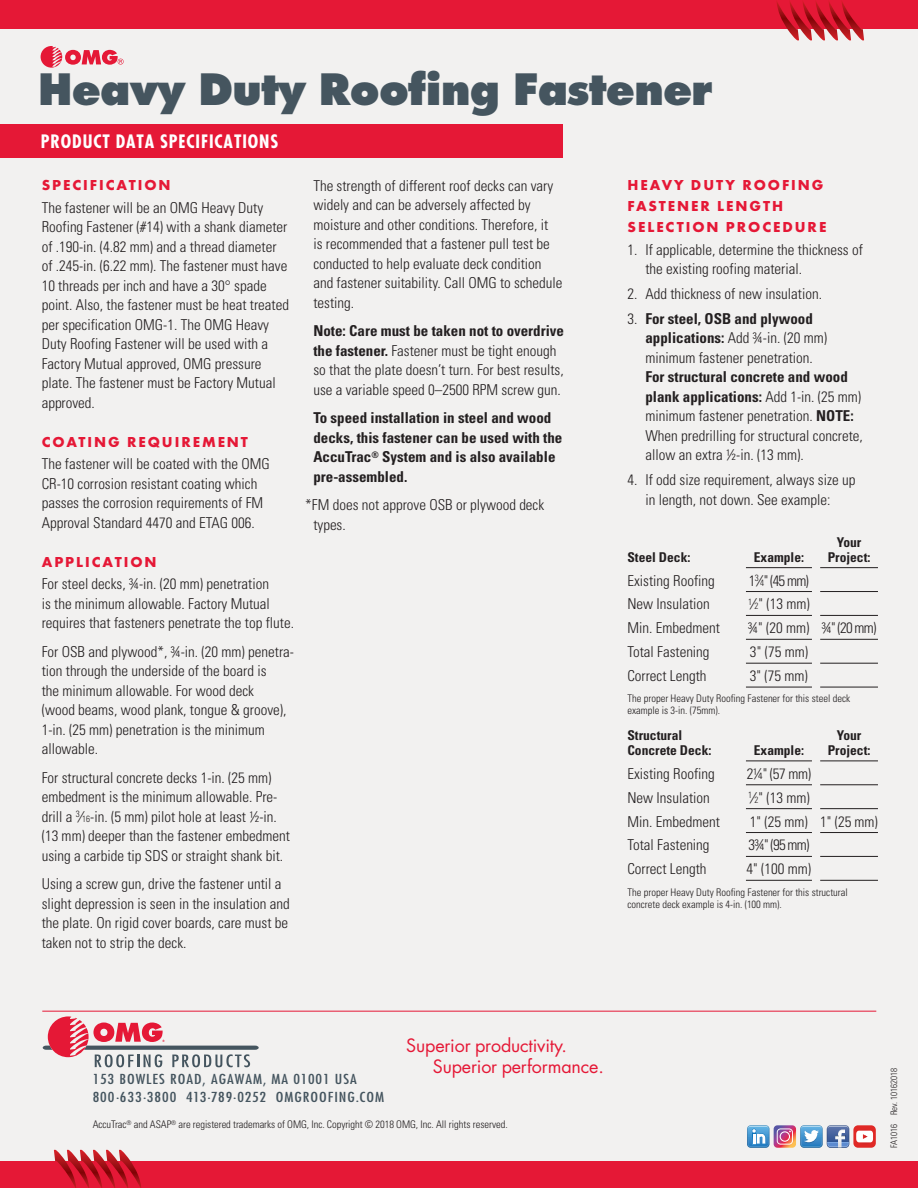
<style>
.page{position:relative;width:918px;height:1188px;background:#f2f1f0}
.page>*{position:absolute;margin:0;border:0;box-sizing:border-box;transform-origin:0 0}
.t1{font:800 42px "Futura";letter-spacing:-.02em;color:#45555f}
.t2{font:18px/21.5px "Futura";letter-spacing:-.01em;color:#e51836}
.t3{font:700 condensed 18px "Futura";letter-spacing:.05em;color:#fff}
.t4{font:300 condensed 15px/19.5px "Univers";color:#231f20}
.t5{font:700 condensed 15px/19.5px "Univers";color:#231f20}
.t6{font:700 15px/21px "Futura PT";letter-spacing:.13em;color:#e51836}
.t7{font:700 condensed 13.5px/15px "Univers";color:#231f20;text-align:center}
.t8{font:condensed 13.5px/17.9px "Futura";letter-spacing:.06em;color:#45555f;scale:1.2 1}
.t9{font:300 condensed 10.5px/12px "Univers";color:#231f20}
.t10{font:300 condensed 9px "Univers";color:#231f20}
.s1{font-size:9px}
.s2{font-weight:700}
</style>
<div class="page">
<div style="left:0;top:1161px;width:918px;height:27px;background:#e51836"></div>
<svg style="left:54px;top:1150px;width:87px;height:38px"></svg>
<svg style="left:43px;top:1016px;width:216px;height:51px"></svg>
<img style="left:747px;top:1125px;width:129px;height:23px">
<hr style="left:42px;top:1011px;width:834px;height:1px;background:#e51836">
<div style="left:0;top:0;width:918px;height:29px;background:#e51836"></div>
<svg style="left:777px;top:2px;width:87px;height:38px"></svg>
<svg style="left:41px;top:46px;width:83px;height:22px"></svg>
<div style="left:0;top:124px;width:563px;height:34px;background:#e51836"></div>
<hr style="left:820px;top:567px;width:58px;height:1px;background:#231f20">
<hr style="left:820px;top:591px;width:58px;height:1px;background:#231f20">
<hr style="left:820px;top:615px;width:58px;height:1px;background:#231f20">
<hr style="left:820px;top:639px;width:58px;height:1px;background:#231f20">
<hr style="left:746px;top:567px;width:66px;height:1px;background:#231f20">
<hr style="left:746px;top:591px;width:66px;height:1px;background:#231f20">
<hr style="left:746px;top:615px;width:66px;height:1px;background:#231f20">
<hr style="left:746px;top:639px;width:66px;height:1px;background:#231f20">
<hr style="left:746px;top:663px;width:66px;height:1px;background:#231f20">
<hr style="left:820px;top:663px;width:58px;height:1px;background:#231f20">
<hr style="left:746px;top:687px;width:66px;height:1px;background:#231f20">
<hr style="left:820px;top:687px;width:58px;height:1px;background:#231f20">
<hr style="left:820px;top:761px;width:58px;height:1px;background:#231f20">
<hr style="left:820px;top:784px;width:58px;height:1px;background:#231f20">
<hr style="left:820px;top:808px;width:58px;height:1px;background:#231f20">
<hr style="left:820px;top:832px;width:58px;height:1px;background:#231f20">
<hr style="left:746px;top:761px;width:66px;height:1px;background:#231f20">
<hr style="left:746px;top:784px;width:66px;height:1px;background:#231f20">
<hr style="left:746px;top:808px;width:66px;height:1px;background:#231f20">
<hr style="left:746px;top:832px;width:66px;height:1px;background:#231f20">
<hr style="left:746px;top:856px;width:66px;height:1px;background:#231f20">
<hr style="left:820px;top:856px;width:58px;height:1px;background:#231f20">
<hr style="left:746px;top:880px;width:66px;height:1px;background:#231f20">
<hr style="left:820px;top:880px;width:58px;height:1px;background:#231f20">
<h1 class="t1" style="left:38px;top:64px;width:676px">Heavy Duty Roofing Fastener</h1>
<p class="t3" style="left:41px;top:130px;width:239px">PRODUCT DATA SPECIFICATIONS</p>
<p class="t6" style="left:42px;top:175px;width:130px">SPECIFICATION</p>
<p class="t4" style="left:42px;top:198px;width:249px">The fastener will be an OMG Heavy Duty Roofing Fastener (#14) with a shank diameter of .190-in. (4.82 mm) and a thread diameter of .245-in. (6.22 mm). The fastener must have 10 threads per inch and have a 30° spade point. Also, the fastener must be heat treated per specification OMG-1. The OMG Heavy Duty Roofing Fastener will be used with a Factory Mutual approved, OMG pressure plate. The fastener must be Factory Mutual approved.</p>
<p class="t6" style="left:42px;top:431px;width:208px">COATING REQUIREMENT</p>
<p class="t4" style="left:42px;top:454px;width:230px">The fastener will be coated with the OMG CR-10 corrosion resistant coating which passes the corrosion requirements of FM Approval Standard 4470 and ETAG 006.</p>
<p class="t6" style="left:42px;top:551px;width:116px">APPLICATION</p>
<p class="t4" style="left:42px;top:574px;width:254px">For steel decks, ¾-in. (20 mm) penetration<br>is the minimum allowable. Factory Mutual requires that fasteners penetrate the top flute.</p>
<p class="t4" style="left:42px;top:642px;width:254px">For OSB and plywood*, ¾-in. (20 mm) penetra&shy;tion through the underside of the board is<br>the minimum allowable. For wood deck<br>(wood beams, wood plank, tongue &amp; groove), 1-in. (25 mm) penetration is the minimum allowable.</p>
<p class="t4" style="left:42px;top:768px;width:250px">For structural concrete decks 1-in. (25 mm) embedment is the minimum allowable. Pre&shy;drill a <sup>3</sup>⁄<span class="s1">16</span>-in. (5 mm) pilot hole at least ½-in. (13 mm) deeper than the fastener embedment using a carbide tip SDS or straight shank bit.</p>
<p class="t4" style="left:42px;top:874px;width:250px">Using a screw gun, drive the fastener until a slight depression is seen in the insulation and the plate. On rigid cover boards, care must be taken not to strip the deck.</p>
<p class="t4" style="left:313px;top:176px;width:251px">The strength of different roof decks can vary widely and can be adversely affected by moisture and other conditions. Therefore, it<br>is recommended that a fastener pull test be conducted to help evaluate deck condition and fastener suitability. Call OMG to schedule testing.</p>
<p class="t4" style="left:313px;top:321px;width:252px"><span class="s2">Note: Care must be taken not to overdrive the fastener.</span> Fastener must be tight enough so that the plate doesn’t turn. For best results, use a variable speed 0–2500 RPM screw gun.</p>
<p class="t5" style="left:313px;top:408px;width:251px">To speed installation in steel and wood decks, this fastener can be used with the AccuTrac<sup>®</sup> System and is also available pre-assembled.</p>
<p class="t4" style="left:313px;top:495px;width:232px;text-indent:-8px">*FM does not approve OSB or plywood deck types.</p>
<p class="t6" style="left:628px;top:175px;width:200px">HEAVY DUTY ROOFING<br>FASTENER LENGTH<br>SELECTION PROCEDURE</p>
<p class="t4" style="left:645px;top:240px;width:219px;text-indent:-18px">1. If applicable, determine the thickness of the existing roofing material.</p>
<p class="t4" style="left:627px;top:284px;width:196px">2. Add thickness of new insulation.</p>
<p class="t4" style="left:645px;top:309px;width:183px;text-indent:-18px">3. <span class="s2">For steel, OSB and plywood applications:</span> Add ¾-in. (20 mm) minimum fastener penetration.</p>
<p class="t4" style="left:645px;top:367px;width:219px"><span class="s2">For structural concrete and wood plank applications:</span> Add 1-in. (25 mm) minimum fastener penetration. <span class="s2">NOTE:<br></span>When predrilling for structural concrete, allow an extra ½-in. (13 mm).</p>
<p class="t4" style="left:627px;top:470px;width:229px;text-align:center">4. If odd size requirement, always size up in length, not down. See example:</p>
<p class="t7" style="left:627px;top:549px;width:65px">Steel Deck:</p>
<p class="t7" style="left:754px;top:549px;width:52px">Example:</p>
<p class="t7" style="left:828px;top:534px;width:44px">Your<br>Project:</p>
<p class="t4" style="left:627px;top:571px;width:89px">Existing Roofing</p>
<p class="t4" style="left:749px;top:571px;width:62px">1<sup>3</sup>⁄<span class="s1">4</span>" (45 mm)</p>
<p class="t4" style="left:627px;top:594px;width:84px">New Insulation</p>
<p class="t4" style="left:748px;top:594px;width:63px"><sup>1</sup>⁄<span class="s1">2</span>" (13 mm)</p>
<p class="t4" style="left:627px;top:618px;width:94px">Min. Embedment</p>
<p class="t4" style="left:748px;top:618px;width:130px">¾" (20 mm) ¾" (20 mm)</p>
<p class="t4" style="left:627px;top:642px;width:84px">Total Fastening</p>
<p class="t4" style="left:750px;top:642px;width:60px">3" (75 mm)</p>
<p class="t4" style="left:627px;top:666px;width:81px">Correct Length</p>
<p class="t4" style="left:750px;top:666px;width:59px">3" (75 mm)</p>
<p class="t9" style="left:627px;top:693px;width:224px">The proper Heavy Duty Roofing Fastener for this steel deck example is 3-in. (75mm).</p>
<p class="t7" style="left:627px;top:727px;width:85px;text-align:left">Structural<br>Concrete Deck:</p>
<p class="t7" style="left:828px;top:727px;width:44px">Your<br>Project:</p>
<p class="t7" style="left:754px;top:742px;width:52px">Example:</p>
<p class="t4" style="left:627px;top:764px;width:89px">Existing Roofing</p>
<p class="t4" style="left:747px;top:764px;width:66px">2¼" (57 mm)</p>
<p class="t4" style="left:627px;top:788px;width:84px">New Insulation</p>
<p class="t4" style="left:748px;top:788px;width:63px"><sup>1</sup>⁄<span class="s1">2</span>" (13 mm)</p>
<p class="t4" style="left:627px;top:812px;width:94px">Min. Embedment</p>
<p class="t4" style="left:750px;top:812px;width:129px">1" (25 mm) 1" (25 mm)</p>
<p class="t4" style="left:627px;top:835px;width:84px">Total Fastening</p>
<p class="t4" style="left:748px;top:835px;width:63px">3¾" (95 mm)</p>
<p class="t4" style="left:627px;top:859px;width:81px">Correct Length</p>
<p class="t4" style="left:747px;top:859px;width:66px">4" (100 mm)</p>
<p class="t9" style="left:627px;top:886px;width:222px">The proper Heavy Duty Roofing Fastener for this structural concrete deck example is 4-in. (100 mm).</p>
<p class="t8" style="left:93px;top:1070px;width:244px">153 BOWLES ROAD, AGAWAM, MA 01001 USA<br>800 633 3800 413.789.0252 OMGROOFING.COM</p>
<p class="t8" style="left:116px;top:1084px;width:4px">.</p>
<p class="t8" style="left:143px;top:1084px;width:4px">.</p>
<p class="t2" style="left:433px;top:1034px;width:173px;text-indent:-27px">Superior productivity.<br>Superior performance.</p>
<p class="t9" style="left:93px;top:1118px;width:417px">AccuTrac<sup>®</sup> and ASAP<sup>®</sup> are registered trademarks of OMG, Inc. Copyright © 2018 OMG, Inc. All rights reserved.</p>
<p class="t10" style="left:889px;top:1148px;width:82px;rotate:-90deg">FA1016 Rev. 10162018</p>
</div>
